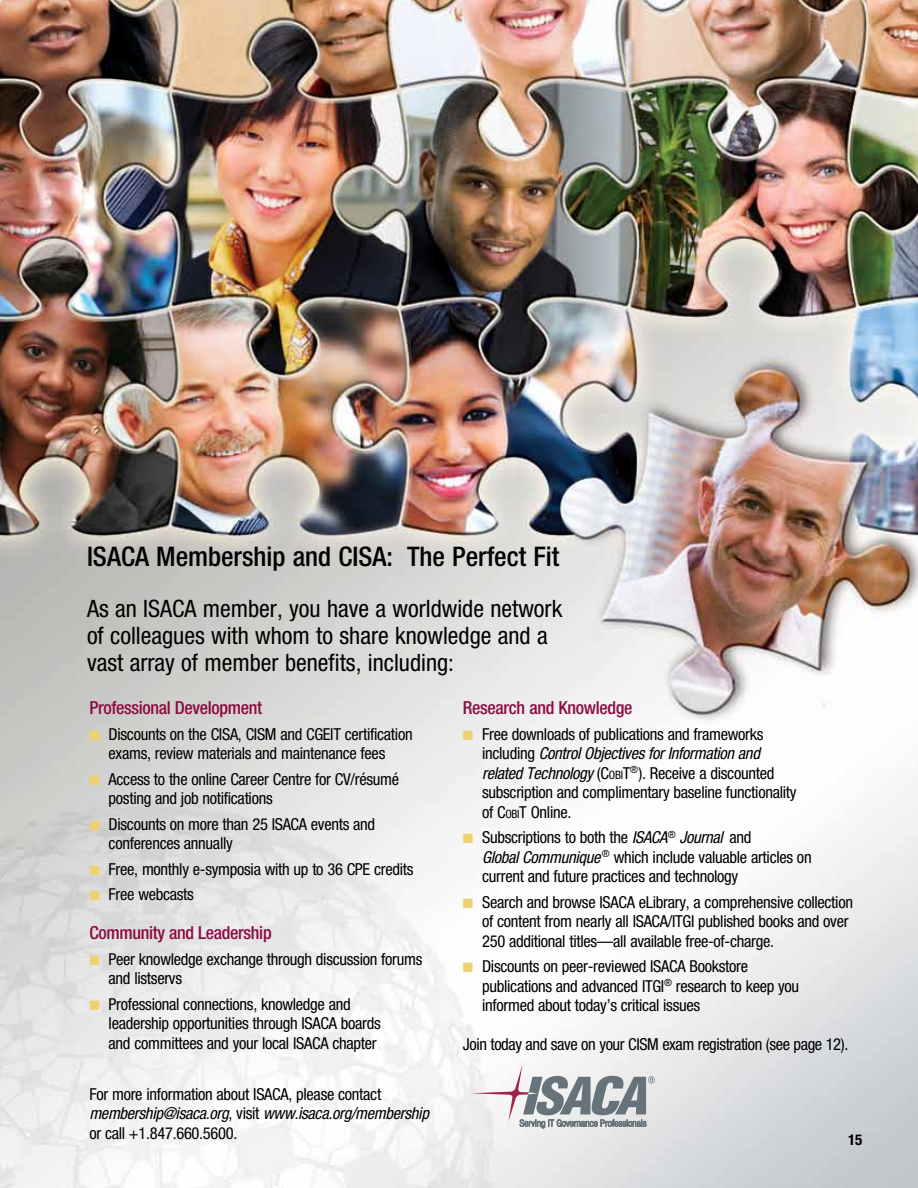
<style>
.page{position:relative;width:918px;height:1188px;background:#fff}
.page>*{position:absolute;margin:0;border:0;box-sizing:border-box;transform-origin:0 0}
.t1{font:500 condensed 27px "Helvetica Neue";color:#000}
.t2{font:condensed 24px/27px "Helvetica Neue";color:#000}
.t3{font:500 condensed 18px "Helvetica Neue";letter-spacing:-.02em;color:#8c0b42}
.t4{font:condensed 16.5px/19.5px "Helvetica Neue";letter-spacing:-.02em;color:#000}
.t5{font:700 condensed 15px "Helvetica Neue";color:#000}
.s1{color:#efd26f}
.s2{font-style:italic}
.s3{font-size:11.55px}
</style>
<div class="page">
<img style="left:0;top:0;width:918px;height:1188px">
<svg style="left:471px;top:1065px;width:184px;height:63px"></svg>
<h1 class="t1" style="left:87px;top:540px;width:474px">ISACA Membership and CISA: The Perfect Fit</h1>
<h2 class="t2" style="left:87px;top:595px;width:477px">As an ISACA member, you have a worldwide network of colleagues with whom to share knowledge and a vast array of member benefits, including:</h2>
<p class="t3" style="left:463px;top:697px;width:171px">Research and Knowledge</p>
<p class="t4" style="left:482px;top:724px;width:316px;text-indent:-19px"><span class="s1">■</span> Free downloads of publications and frameworks including <span class="s2">Control Objectives for Information and related Technology</span> (C<span class="s3">obi</span>T<sup>®</sup>). Receive a discounted subscription and complimentary baseline functionality of C<span class="s3">obi</span>T Online.</p>
<p class="t4" style="left:482px;top:827px;width:331px;text-indent:-19px"><span class="s1">■</span> Subscriptions to both the <span class="s2">ISACA</span><sup>®</sup> <span class="s2">Journal</span> and<br><span class="s2">Global Communique</span> <sup>®</sup> which include valuable articles on current and future practices and technology</p>
<p class="t4" style="left:482px;top:892px;width:372px;text-indent:-19px"><span class="s1">■</span> Search and browse ISACA eLibrary, a comprehensive collection of content from nearly all ISACA/ITGI published books and over<br>250 additional titles—all available free-of-charge.</p>
<p class="t4" style="left:482px;top:956px;width:319px;text-indent:-19px"><span class="s1">■</span> D iscounts on peer-reviewed ISACA Bookstore publications and advanced ITGI<sup>®</sup> research to keep you informed about today’s critical issues</p>
<p class="t4" style="left:463px;top:1034px;width:387px">Join today and save on your CISM exam registration (see page 12).</p>
<p class="t3" style="left:89px;top:697px;width:174px">Professional Development</p>
<p class="t4" style="left:89px;top:724px;width:325px;text-align:center"><span class="s1">■</span> D iscounts on the CISA, CISM and CGEIT certification exams, review materials and maintenance fees</p>
<p class="t4" style="left:109px;top:769px;width:292px;text-indent:-19px"><span class="s1">■</span> Access to the online Career Centre for CV/résumé posting and job notifications</p>
<p class="t4" style="left:109px;top:814px;width:268px;text-indent:-19px"><span class="s1">■</span> D iscounts on more than 25 ISACA events and conferences annually</p>
<p class="t4" style="left:89px;top:859px;width:326px"><span class="s1">■</span> Free, monthly e-symposia with up to 36 CPE credits</p>
<p class="t4" style="left:89px;top:884px;width:106px"><span class="s1">■</span> Free webcasts</p>
<p class="t3" style="left:89px;top:922px;width:184px">Community and Leadership</p>
<p class="t4" style="left:109px;top:949px;width:315px;text-indent:-19px"><span class="s1">■</span> Peer knowledge exchange through discussion forums and listservs</p>
<p class="t4" style="left:109px;top:994px;width:274px;text-indent:-19px"><span class="s1">■</span> Professional connections, knowledge and leadership opportunities through ISACA boards and committees and your local ISACA chapter</p>
<p class="t4" style="left:89px;top:1084px;width:341px">For more information about ISACA, please contact <span class="s2">membership@isaca.org</span>, visit <span class="s2">www.isaca.org/membership </span>or call +1.847.660.5600.</p>
<p class="t5" style="left:848px;top:1130px;width:16px">15</p>
</div>
